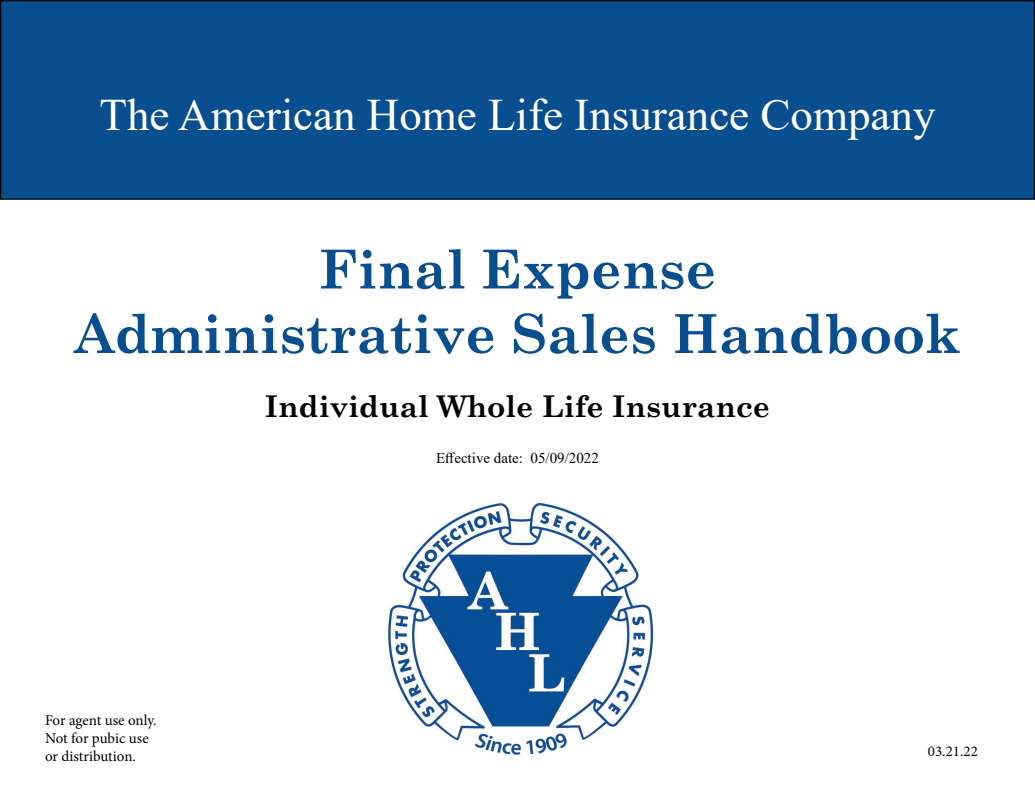
<style>
.page{position:relative;width:1035px;height:810px;background:#fff}
.page>*{position:absolute;margin:0;border:0;box-sizing:border-box;transform-origin:0 0}
.t1{font:700 53.75px "Century Schoolbook";color:#094f90}
.t2{font:45px "Times New Roman";color:#fff}
.t3{font:700 30px "Century Schoolbook";color:#000}
.t4{font:15px "Minion Pro";letter-spacing:-.005em;color:#000}
.t5{font:15px "Times New Roman";color:#000}
</style>
<div class="page">
<div style="left:1px;top:1px;width:1033px;height:198px;background:#094f90"></div>
<div style="left:0;top:0;width:1035px;height:200px;border:1px solid #000"></div>
<img style="left:388px;top:502px;width:266px;height:253px">
<p class="t2" style="left:100px;top:83px;width:838px">The American Home Life Insurance Company</p>
<p class="t1" style="left:319px;top:227px;width:399px">Final Expense</p>
<p class="t1" style="left:74px;top:292px;width:888px">Administrative Sales Handbook</p>
<p class="t4" style="left:45px;top:710px;width:113px">For agent use only.</p>
<p class="t4" style="left:45px;top:728px;width:105px">Not for pubic use</p>
<p class="t4" style="left:45px;top:746px;width:93px">or distribution.</p>
<p class="t3" style="left:265px;top:383px;width:507px">Individual Whole Life Insurance</p>
<p class="t5" style="left:436px;top:448px;width:164px">Effective date: 05/09/2022</p>
<p class="t4" style="left:928px;top:741px;width:52px">03.21.22</p>
</div>
